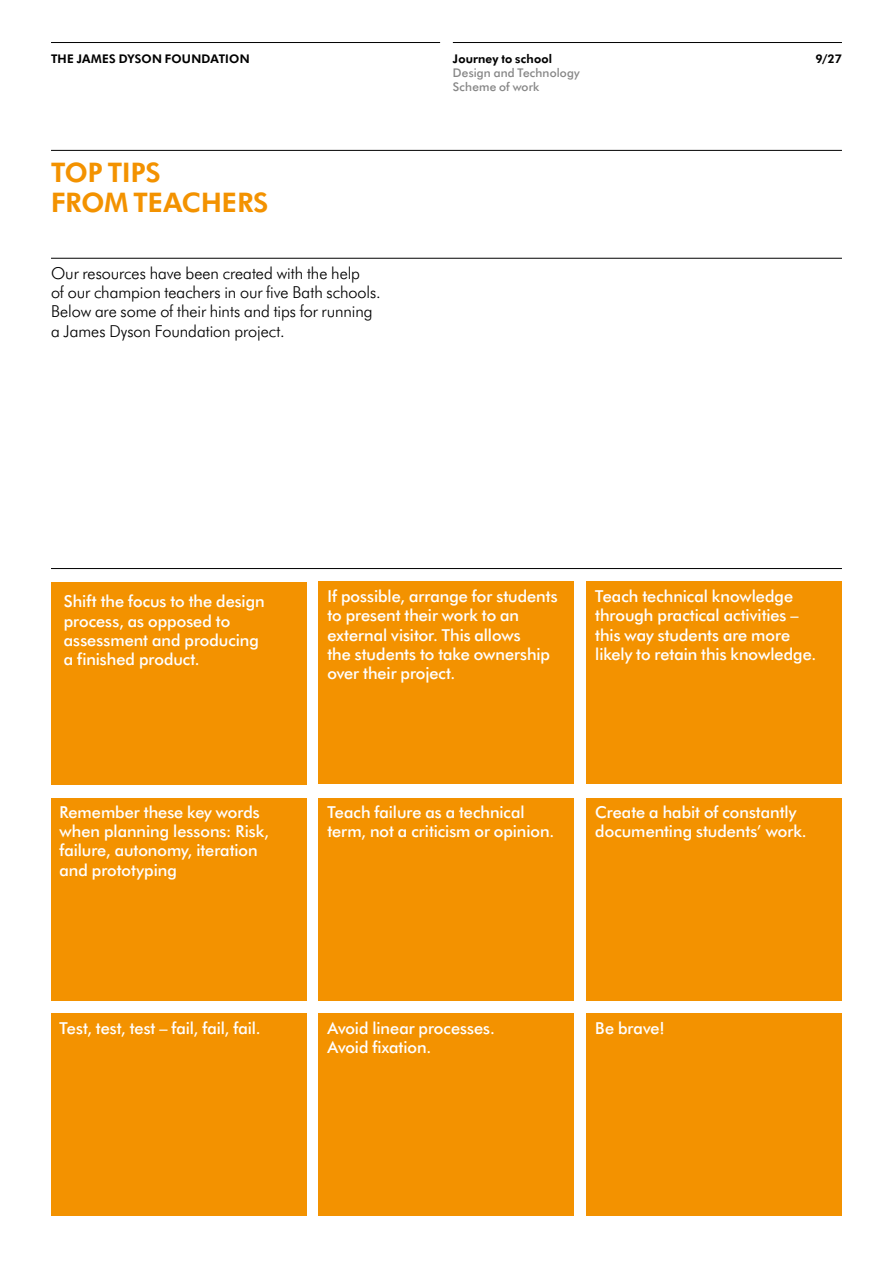
<style>
.page{position:relative;width:893px;height:1263px;background:#fff}
.page>*{position:absolute;margin:0;border:0;box-sizing:border-box;transform-origin:0 0}
.t1{font:800 27px/30px "Futura B Tfor Dyson";letter-spacing:.005em;color:#f39200}
.t2{font:500 16.5px/19.2px "Futura B Tfor Dyson";color:#fff}
.t3{font:300 16.5px/19.2px "Futura B Tfor Dyson";color:#000}
.t4{font:800 12px "Futura B Tfor Dyson";letter-spacing:.015em;color:#000}
.t5{font:500 12px/14px "Futura B Tfor Dyson";letter-spacing:.015em;color:#878787}
</style>
<div class="page">
<hr style="left:51px;top:42px;width:389px;height:1px;background:#000">
<hr style="left:453px;top:42px;width:389px;height:1px;background:#000">
<hr style="left:51px;top:150px;width:791px;height:1px;background:#000">
<hr style="left:51px;top:258px;width:791px;height:1px;background:#000">
<div style="left:51px;top:583px;width:255px;height:202px;background:#f39200"></div>
<div style="left:51px;top:797px;width:255px;height:203px;background:#f39200"></div>
<div style="left:51px;top:1013px;width:255px;height:203px;background:#f39200"></div>
<div style="left:319px;top:797px;width:255px;height:203px;background:#f39200"></div>
<div style="left:319px;top:1013px;width:255px;height:203px;background:#f39200"></div>
<div style="left:587px;top:1013px;width:255px;height:203px;background:#f39200"></div>
<div style="left:587px;top:797px;width:255px;height:203px;background:#f39200"></div>
<div style="left:319px;top:582px;width:255px;height:202px;background:#f39200"></div>
<div style="left:587px;top:582px;width:255px;height:202px;background:#f39200"></div>
<hr style="left:51px;top:568px;width:791px;height:1px;background:#000">
<p class="t4" style="left:51px;top:50px;width:200px">THE JAMES DYSON FOUNDATION</p>
<h1 class="t1" style="left:51px;top:157px;width:219px">TOP TIPS<br>FROM TEACHERS</h1>
<p class="t3" style="left:51px;top:263px;width:331px">Our resources have been created with the help<br>of our champion teachers in our five Bath schools.<br>Below are some of their hints and tips for running a James Dyson Foundation project.</p>
<p class="t4" style="left:453px;top:50px;width:101px">Journey to school</p>
<p class="t4" style="left:815px;top:50px;width:28px">9/27</p>
<p class="t5" style="left:453px;top:65px;width:128px">Design and Technology<br>Scheme of work</p>
<p class="t2" style="left:64px;top:591px;width:202px">Shift the focus to the design process, as opposed to assessment and producing a finished product.</p>
<p class="t2" style="left:60px;top:802px;width:211px">Remember these key words when planning lessons: Risk, failure, autonomy, iteration and prototyping</p>
<p class="t2" style="left:60px;top:1017px;width:202px">Test, test, test – fail, fail, fail.</p>
<p class="t2" style="left:327px;top:586px;width:232px">If possible, arrange for students to present their work to an external visitor. This allows<br>the students to take ownership over their project.</p>
<p class="t2" style="left:595px;top:586px;width:222px">Teach technical knowledge through practical activities – this way students are more likely to retain this knowledge.</p>
<p class="t2" style="left:327px;top:802px;width:228px">Teach failure as a technical term, not a criticism or opinion.</p>
<p class="t2" style="left:595px;top:802px;width:213px">Create a habit of constantly documenting students’ work.</p>
<p class="t2" style="left:327px;top:1017px;width:169px">Avoid linear processes.<br>Avoid fixation.</p>
<p class="t2" style="left:595px;top:1017px;width:71px">Be brave!</p>
</div>
